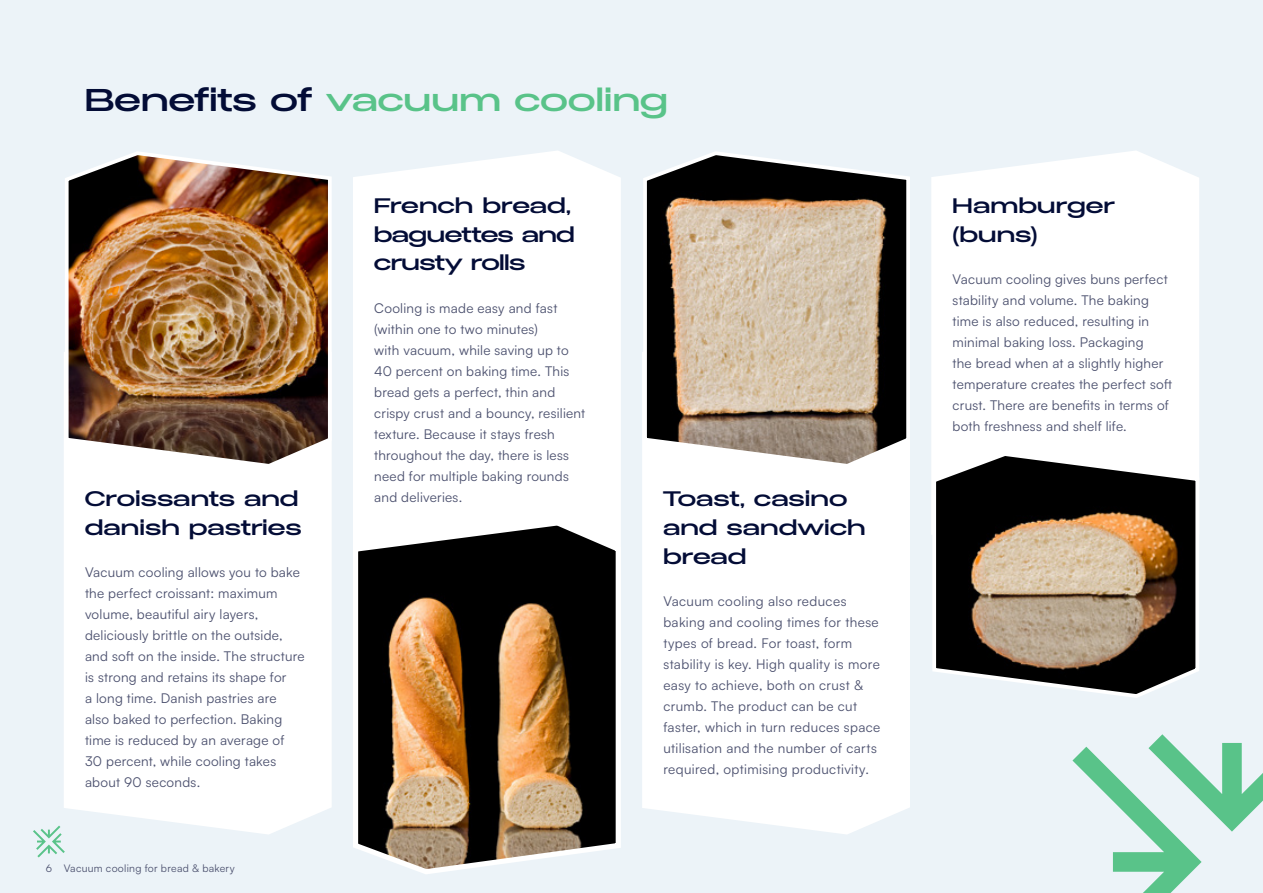
<style>
.page{position:relative;width:1263px;height:893px;background:#ecf3f8}
.page>*{position:absolute;margin:0;border:0;box-sizing:border-box;transform-origin:0 0}
.t1{font:500 36px "Graphite";letter-spacing:.025em;color:#59c389}
.t2{font:500 24px/28.8px "Graphite";letter-spacing:.025em;color:#030c36}
.t3{font:500 24px/28.8px "Graphite";letter-spacing:.005em;color:#030c36}
.t4{font:13.5px/21px "Satoshi";letter-spacing:.02em;color:#4a4f6d}
.t5{font:10.5px "Satoshi";letter-spacing:.025em;color:#4a4f6d}
.s1{color:#030c36}
</style>
<div class="page">
<svg style="left:33px;top:826px;width:32px;height:31px"></svg>
<div style="left:353px;top:151px;width:268px;height:367px;background:#fff"></div>
<div style="left:61px;top:470px;width:271px;height:367px;background:#fff"></div>
<div style="left:642px;top:470px;width:268px;height:364px;background:#fff"></div>
<svg style="left:1072px;top:734px;width:191px;height:159px"></svg>
<img style="left:64px;top:151px;width:268px;height:319px">
<img style="left:353px;top:518px;width:268px;height:356px">
<svg style="left:642px;top:151px;width:268px;height:319px;background:#9e9284"></svg>
<div style="left:931px;top:151px;width:268px;height:298px;background:#fff"></div>
<svg style="left:931px;top:449px;width:268px;height:249px;background:#776c5f"></svg>
<h1 class="t1" style="left:85px;top:79px;width:584px"><span class="s1">Benefits of</span> vacuum cooling</h1>
<h2 class="t2" style="left:85px;top:484px;width:218px">Croissants and danish pastries</h2>
<p class="t4" style="left:85px;top:561px;width:221px">Vacuum cooling allows you to bake the perfect croissant: maximum volume, beautiful airy layers, deliciously brittle on the outside, and soft on the inside. The structure is strong and retains its shape for<br>a long time. Danish pastries are<br>also baked to perfection. Baking time is reduced by an average of<br>30 percent, while cooling takes about 90 seconds.</p>
<p class="t5" style="left:46px;top:861px;width:190px">6 Vacuum cooling for bread &amp; bakery</p>
<h2 class="t3" style="left:374px;top:191px;width:202px">French bread, baguettes and crusty rolls</h2>
<p class="t4" style="left:374px;top:297px;width:213px">Cooling is made easy and fast (within one to two minutes)<br>with vacuum, while saving up to<br>40 percent on baking time. This bread gets a perfect, thin and crispy crust and a bouncy, resilient texture. Because it stays fresh throughout the day, there is less need for multiple baking rounds and deliveries.</p>
<h2 class="t2" style="left:663px;top:484px;width:203px">Toast, casino and sandwich bread</h2>
<p class="t4" style="left:663px;top:590px;width:219px">Vacuum cooling also reduces baking and cooling times for these types of bread. For toast, form stability is key. High quality is more easy to achieve, both on crust &amp; crumb. The product can be cut faster, which in turn reduces space utilisation and the number of carts required, optimising productivity.</p>
<h2 class="t2" style="left:952px;top:191px;width:164px">Hamburger (buns)</h2>
<p class="t4" style="left:952px;top:268px;width:221px">Vacuum cooling gives buns perfect stability and volume. The baking time is also reduced, resulting in minimal baking loss. Packaging<br>the bread when at a slightly higher temperature creates the perfect soft crust. There are benefits in terms of both freshness and shelf life.</p>
</div>
